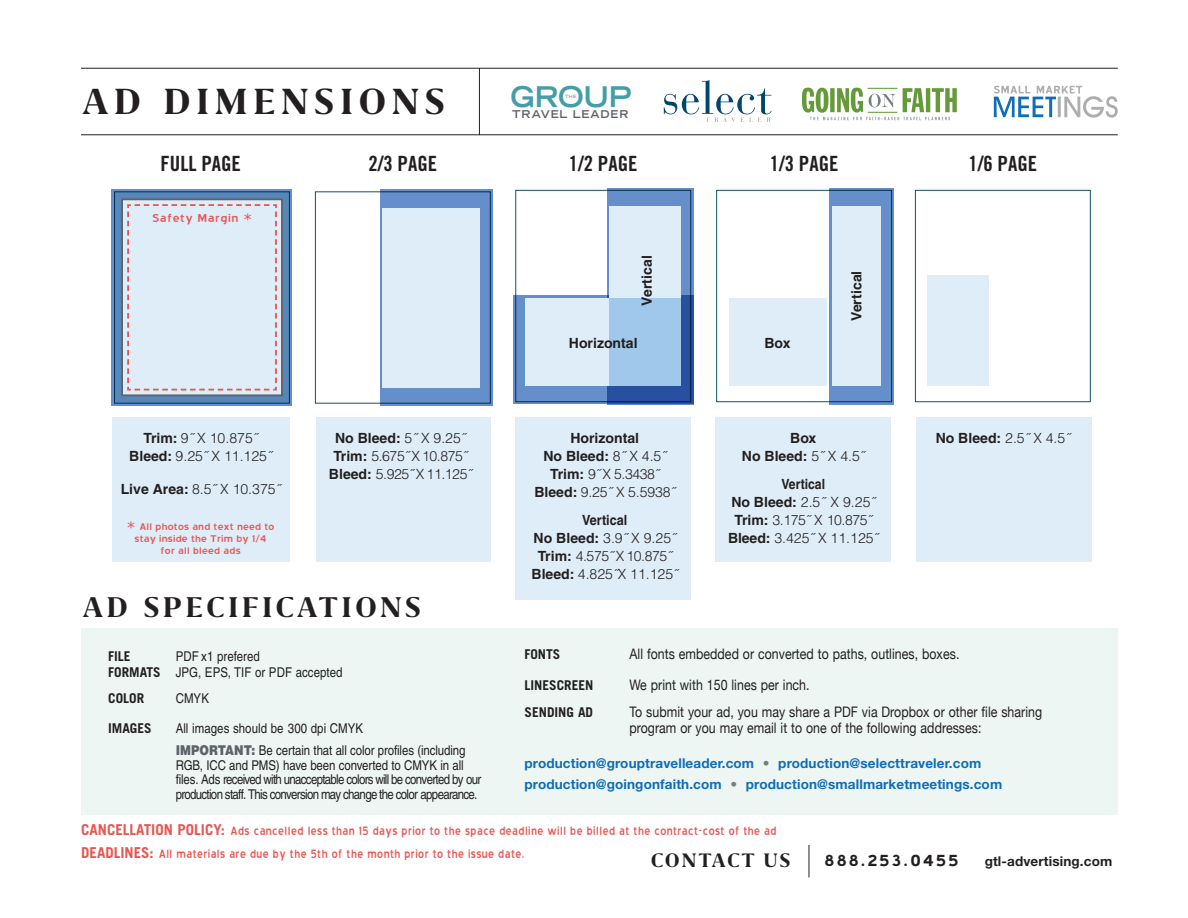
<style>
.page{position:relative;width:1188px;height:918px;background:#fff}
.page>*{position:absolute;margin:0;border:0;box-sizing:border-box;transform-origin:0 0}
.t1{font:700 42px "Grifo S";letter-spacing:.13em;color:#231f20}
.t2{font:700 33px "Grifo S";letter-spacing:.1em;color:#231f20}
.t3{font:700 expanded 28.5px "Trade Gothic LH";letter-spacing:-.015em;color:#459ea5;scale:.95 1}
.t4{font:700 22.5px "Grifo S";letter-spacing:.075em;color:#231f20}
.t5{font:21px "Trade Gothic Bold Cond Twenty";color:#231f20}
.t6{font:700 19.5px "Blue Highway";letter-spacing:.06em;color:#231f20}
.t7{font:15px "Blue Highway";letter-spacing:-.01em;color:#e65652;scale:.81 1}
.t8{font:14.55px/15.6px "Helvetica Neue";letter-spacing:.005em;color:#231f20;scale:.85 1}
.t9{font:300 14.1px/18px "Helvetica";letter-spacing:-.01em;color:#231f20;text-align:center}
.t10{font:300 14.1px/18px "Helvetica";letter-spacing:-.03em;color:#231f20;text-align:center}
.t11{font:700 14.1px/18px "Helvetica";color:#231f20;text-align:center}
.t12{font:14.1px "Blue Highway";color:#e65652}
.t13{font:13.5px/14.5px "Helvetica";letter-spacing:-.06em;color:#231f20;scale:.85 1}
.t14{font:13.5px/16.2px "Helvetica";letter-spacing:-.01em;color:#231f20;scale:.85 1}
.t15{font:700 13.5px/21px "Helvetica Neue";letter-spacing:.01em;color:#0e6db8}
.t16{font:700 13.5px "Trade Gothic";color:#231f20}
.t17{font:700 13.5px "Helvetica Neue";letter-spacing:.01em;color:#231f20}
.t18{font:12px/12px "Blue Highway";letter-spacing:-.03em;color:#e65652;text-align:center}
.t19{font:700 expanded 10.8px "Trade Gothic LH";letter-spacing:.085em;color:#5f6369;scale:.95 1}
.t20{font:700 expanded 4.35px "Trade Gothic LH";color:#929799;scale:.95 1}
.s1{font-weight:700}
.s2{font-size:14.1px}
.s3{font-weight:300}
.s4{font-family:"Trade Gothic";font-weight:700}
.s5{font-weight:900;color:#5f6369}
.s6{color:#787d83}
</style>
<div class="page">
<div style="left:81px;top:628px;width:1037px;height:186px;background:#edf6f3"></div>
<div style="left:113px;top:417px;width:177px;height:145px;background:#deedf8"></div>
<div style="left:316px;top:417px;width:175px;height:145px;background:#deedf8"></div>
<div style="left:515px;top:417px;width:176px;height:183px;background:#deedf8"></div>
<div style="left:715px;top:417px;width:176px;height:145px;background:#deedf8"></div>
<div style="left:916px;top:417px;width:175px;height:145px;background:#deedf8"></div>
<svg style="left:112px;top:189px;width:180px;height:217px;background:#507eb2"></svg>
<div style="left:121px;top:198px;width:162px;height:198px;background:#deedf8;border:2px solid #5f6369"></div>
<div style="left:716px;top:190px;width:176px;height:212px;background:#fff;border:1px solid #155062"></div>
<div style="left:915px;top:190px;width:176px;height:212px;background:#fff;border:1px solid #155062"></div>
<div style="left:315px;top:191px;width:176px;height:213px;background:#fff;border:1px solid #155062"></div>
<svg style="left:380px;top:189px;width:113px;height:217px;background:#608ac2"></svg>
<div style="left:830px;top:188px;width:64px;height:216px;background:#658fca"></div>
<div style="left:382px;top:208px;width:98px;height:179px;background:#deedf8"></div>
<div style="left:832px;top:206px;width:49px;height:180px;background:#deedf8"></div>
<div style="left:515px;top:190px;width:176px;height:212px;background:#fff;border:1px solid #155062"></div>
<div style="left:513px;top:296px;width:180px;height:108px;background:#658fca"></div>
<svg style="left:607px;top:188px;width:86px;height:216px;background:#426aad"></svg>
<div style="left:525px;top:298px;width:156px;height:88px;background:#deedf8"></div>
<div style="left:729px;top:298px;width:97px;height:88px;background:#deedf8"></div>
<div style="left:609px;top:206px;width:72px;height:92px;background:#deedf8"></div>
<div style="left:609px;top:298px;width:72px;height:88px;background:#a0c8ea"></div>
<svg style="left:127px;top:204px;width:150px;height:187px"></svg>
<div style="left:928px;top:276px;width:61px;height:110px;background:#deedf8"></div>
<hr style="left:479px;top:68px;width:1px;height:67px;background:#231f20">
<hr style="left:81px;top:68px;width:1037px;height:1px;background:#231f20">
<hr style="left:81px;top:135px;width:1037px;height:1px;background:#231f20">
<hr style="left:809px;top:845px;width:1px;height:32px;background:#231f20">
<svg style="left:802px;top:88px;width:155px;height:32px"></svg>
<svg style="left:994px;top:86px;width:124px;height:32px"></svg>
<svg style="left:663px;top:80px;width:109px;height:42px"></svg>
<h1 class="t1" style="left:82px;top:79px;width:364px">AD DIMENSIONS</h1>
<h3 class="t3" style="left:511px;top:78px;width:129px">GROUP</h3>
<p class="t19" style="left:512px;top:107px;width:124px">TRAVEL LEADER</p>
<p class="t20" style="left:565px;top:94px;width:14px">THE</p>
<h3 class="t5" style="left:161px;top:151px;width:82px">FULL PAGE</h3>
<h3 class="t5" style="left:368px;top:151px;width:70px">2/3 PAGE</h3>
<h3 class="t5" style="left:569px;top:151px;width:70px">1/2 PAGE</h3>
<h3 class="t5" style="left:770px;top:151px;width:70px">1/3 PAGE</h3>
<h3 class="t5" style="left:968px;top:151px;width:70px">1/6 PAGE</h3>
<p class="t12" style="left:152px;top:211px;width:102px">Safety Margin *</p>
<p class="t9" style="left:129px;top:428px;width:144px"><span class="s1">Trim:</span> 9˝ X 10.875˝<br><span class="s1">Bleed:</span> 9.25˝ X 11.125˝</p>
<p class="t9" style="left:121px;top:479px;width:161px"><span class="s1">Live Area:</span> 8.5˝ X 10.375˝</p>
<p class="t18" style="left:126px;top:520px;width:150px"><span class="s2">*</span> All photos and text need to stay inside the Trim by 1/4 for all bleed ads</p>
<p class="t11" style="left:638px;top:306px;width:52px;rotate:-90deg">Vertical</p>
<p class="t11" style="left:569px;top:333px;width:70px">Horizontal</p>
<p class="t11" style="left:765px;top:333px;width:28px">Box</p>
<p class="t11" style="left:847px;top:321px;width:52px;rotate:-90deg">Vertical</p>
<p class="t9" style="left:534px;top:428px;width:142px"><span class="s1">Horizontal<br>No Bleed:</span> 8˝ X 4.5˝<br><span class="s1">Trim:</span> 9˝ X 5.3438˝<br><span class="s1">Bleed:</span> 9.25˝ X 5.5938˝</p>
<p class="t9" style="left:532px;top:511px;width:148px"><span class="s1">Vertical<br>No Bleed:</span> 3.9˝ X 9.25˝<br><span class="s1">Trim:</span> 4.575˝ X 10.875˝<br><span class="s1">Bleed:</span> 4.825˝X 11.125˝</p>
<p class="t10" style="left:329px;top:428px;width:144px"><span class="s1">No Bleed:</span> 5˝ X 9.25˝<br><span class="s1">Trim:</span> 5.675˝ X 10.875˝<br><span class="s1">Bleed:</span> 5.925˝ X 11.125˝</p>
<p class="t11" style="left:742px;top:428px;width:124px">Box<br>No Bleed: <span class="s3">5˝ X 4.5˝</span></p>
<p class="t9" style="left:728px;top:475px;width:152px"><span class="s1">Vertical<br>No Bleed:</span> 2.5˝ X 9.25˝<br><span class="s1">Trim:</span> 3.175˝ X 10.875˝<br><span class="s1">Bleed:</span> 3.425˝ X 11.125˝</p>
<p class="t9" style="left:936px;top:428px;width:136px"><span class="s1">No Bleed:</span> 2.5˝ X 4.5˝</p>
<h2 class="t2" style="left:83px;top:589px;width:340px">AD SPECIFICATIONS</h2>
<p class="t16" style="left:108px;top:647px;width:24px">FILE</p>
<p class="t14" style="left:108px;top:648px;width:277px;text-indent:68px">PDF x1 prefered<br><span class="s4">FORMATS</span> JPG, EPS, TIF or PDF accepted</p>
<p class="t16" style="left:108px;top:690px;width:38px">COLOR</p>
<p class="t14" style="left:176px;top:691px;width:41px">CMYK</p>
<p class="t16" style="left:108px;top:720px;width:45px">IMAGES</p>
<p class="t14" style="left:176px;top:717px;width:342px;line-height:22px">All images should be 300 dpi CMYK<br><span class="s5">IMPORTANT:</span> Be certain that all color profiles (including</p>
<p class="t13" style="left:176px;top:758px;width:361px">RGB, ICC and PMS) have been converted to CMYK in all files. Ads received with unacceptable colors will be converted by our production staff. This conversion may change the color appearance.</p>
<p class="t16" style="left:524px;top:646px;width:38px">FONTS</p>
<p class="t8" style="left:629px;top:647px;width:390px">All fonts embedded or converted to paths, outlines, boxes.</p>
<p class="t16" style="left:524px;top:677px;width:71px">LINESCREEN</p>
<p class="t8" style="left:629px;top:678px;width:213px">We print with 150 lines per inch.</p>
<p class="t16" style="left:524px;top:704px;width:70px">SENDING AD</p>
<p class="t8" style="left:629px;top:705px;width:487px">To submit your ad, you may share a PDF via Dropbox or other file sharing program or you may email it to one of the following addresses:</p>
<p class="t15" style="left:524px;top:752px;width:479px">production@grouptravelleader.com <span class="s6">•</span> production@selecttraveler.com production@goingonfaith.com <span class="s6">•</span> production@smallmarketmeetings.com</p>
<p class="t7" style="left:81px;top:823px;width:860px"><span class="s4">CANCELLATION POLICY:</span> Ads cancelled less than 15 days prior to the space deadline will be billed at the contract-cost of the ad</p>
<p class="t7" style="left:81px;top:846px;width:549px"><span class="s4">DEADLINES:</span> All materials are due by the 5th of the month prior to the issue date.</p>
<h3 class="t4" style="left:651px;top:848px;width:141px">CONTACT US</h3>
<h3 class="t6" style="left:824px;top:851px;width:136px">888.253.0455</h3>
<p class="t17" style="left:985px;top:853px;width:129px">gtl-advertising.com</p>
</div>
